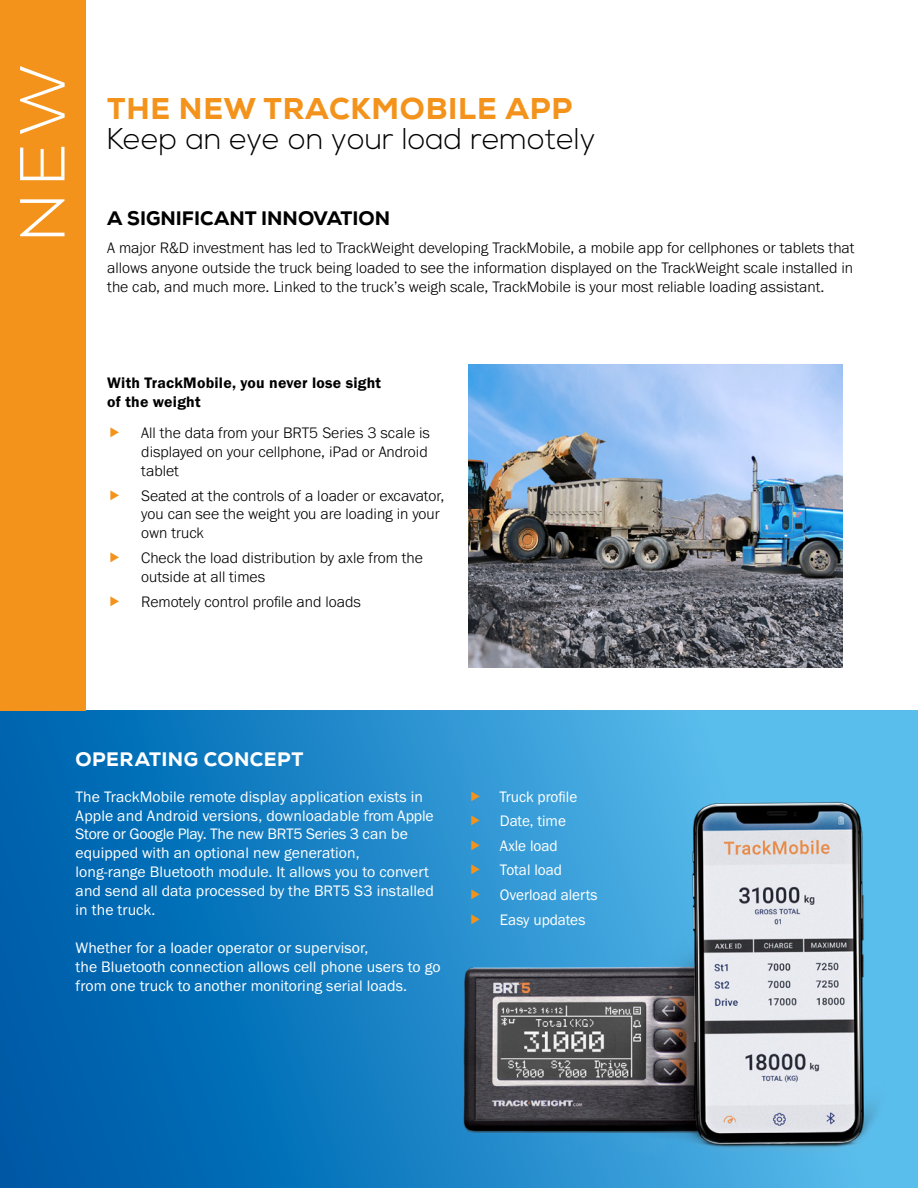
<style>
.page{position:relative;width:918px;height:1188px;background:#fff}
.page>*{position:absolute;margin:0;border:0;box-sizing:border-box;transform-origin:0 0}
.t1{font:300 63.45px "Nexa";color:#fff;scale:1.06 1}
.t2{font:300 30px "Nexa";color:#000}
.t3{font:800 30px "Nexa";letter-spacing:.025em;color:#f3931b}
.t4{font:800 19.5px "Nexa";letter-spacing:-.005em;color:#000}
.t5{font:800 19.5px "Nexa";letter-spacing:.025em;color:#fff}
.t6{font:300 15.75px/18.8px "Franklin Gothic URW";color:#000}
.t7{font:15.75px/18.9px "Franklin Gothic URW Boo";letter-spacing:.005em;color:#fff}
.t8{font:15.75px/18.9px "Franklin Gothic URW Dem";letter-spacing:.015em;color:#000}
</style>
<div class="page">
<svg style="left:0;top:710px;width:918px;height:478px;background:#0e76bc"></svg>
<img style="left:468px;top:364px;width:374px;height:303px">
<div style="left:0;top:0;width:85px;height:710px;background:#f3931b"></div>
<img style="left:464px;top:740px;width:438px;height:448px">
<svg style="left:471px;top:791px;width:9px;height:10px"></svg>
<svg style="left:471px;top:815px;width:9px;height:10px"></svg>
<svg style="left:471px;top:840px;width:9px;height:10px"></svg>
<svg style="left:471px;top:865px;width:9px;height:10px"></svg>
<svg style="left:471px;top:889px;width:9px;height:10px"></svg>
<svg style="left:471px;top:914px;width:9px;height:10px"></svg>
<h1 class="t1" style="left:6px;top:241px;width:168px;rotate:-90deg">NEW</h1>
<h2 class="t3" style="left:107px;top:90px;width:467px">THE NEW TRACKMOBILE APP</h2>
<h2 class="t2" style="left:107px;top:122px;width:490px">Keep an eye on your load remotely</h2>
<p class="t4" style="left:107px;top:205px;width:284px">A SIGNIFICANT INNOVATION</p>
<p class="t6" style="left:107px;top:238px;width:749px;line-height:19.5px;text-align:justify">A major R&amp;D investment has led to TrackWeight developing TrackMobile, a mobile app for cellphones or tablets that allows anyone outside the truck being loaded to see the information displayed on the TrackWeight scale installed in the cab, and much more. Linked to the truck’s weigh scale, TrackMobile is your most reliable loading assistant.</p>
<p class="t8" style="left:107px;top:373px;width:275px">With TrackMobile, you never lose sight of the weight</p>
<p class="t6" style="left:141px;top:423px;width:290px">All the data from your BRT5 Series 3 scale is displayed on your cellphone, iPad or Android tablet</p>
<p class="t6" style="left:141px;top:486px;width:305px">Seated at the controls of a loader or excavator, you can see the weight you are loading in your own truck</p>
<p class="t6" style="left:141px;top:548px;width:283px">Check the load distribution by axle from the outside at all times</p>
<p class="t6" style="left:141px;top:592px;width:221px">Remotely control profile and loads</p>
<p class="t5" style="left:76px;top:747px;width:229px">OPERATING CONCEPT</p>
<p class="t7" style="left:76px;top:787px;width:360px">The TrackMobile remote display application exists in Apple and Android versions, downloadable from Apple Store or Google Play. The new BRT5 Series 3 can be equipped with an optional new generation,<br>long-range Bluetooth module. It allows you to convert and send all data processed by the BRT5 S3 installed in the truck.</p>
<p class="t7" style="left:76px;top:938px;width:367px">Whether for a loader operator or supervisor,<br>the Bluetooth connection allows cell phone users to go from one truck to another monitoring serial loads.</p>
<p class="t7" style="left:500px;top:784px;width:100px;line-height:24.6px">Truck profile<br>Date, time<br>Axle load<br>Total load<br>Overload alerts<br>Easy updates</p>
</div>
